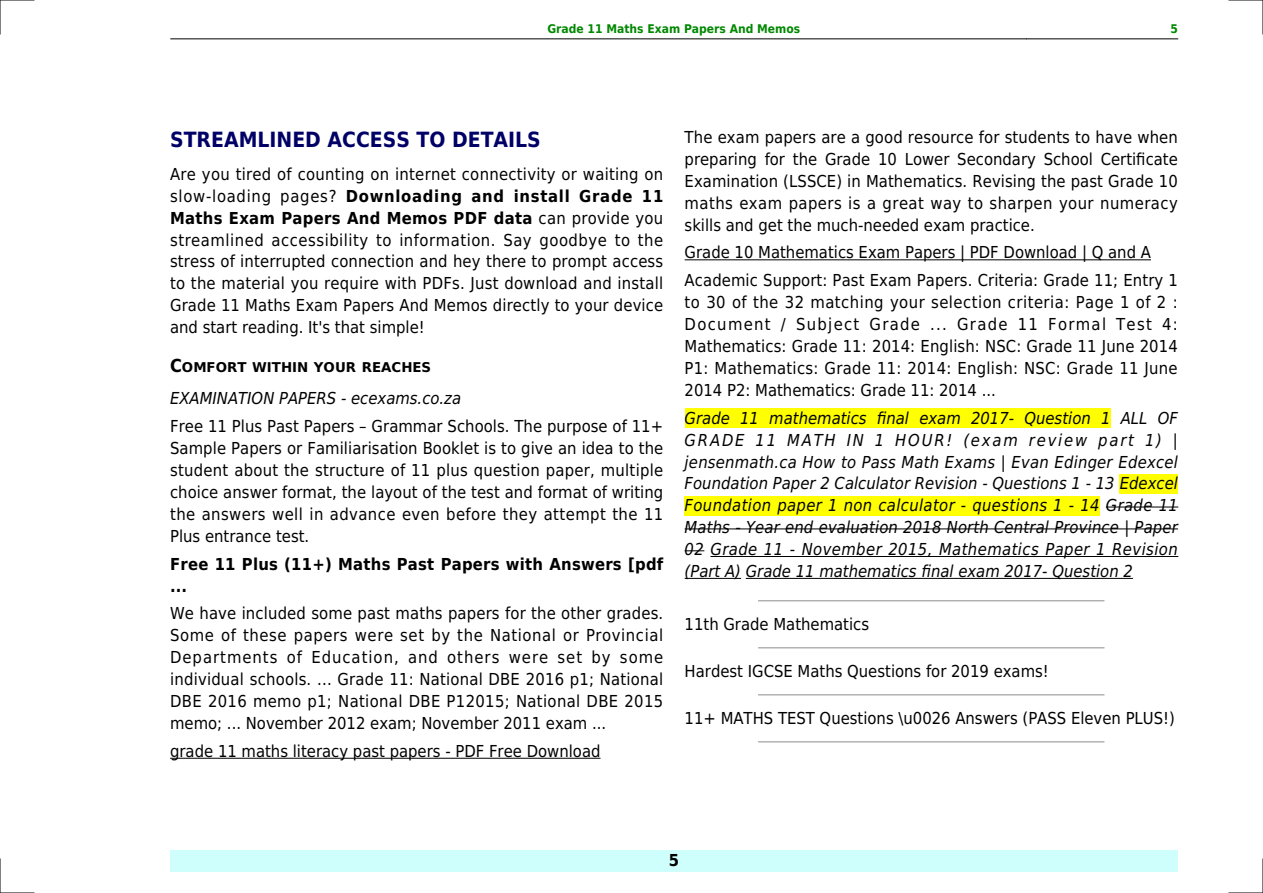
<style>
.page{position:relative;width:1263px;height:893px;background:#fff}
.page>*{position:absolute;margin:0;border:0;box-sizing:border-box;transform-origin:0 0}
.t1{font:700 21px "DejaVu Sans Condensed";color:#006}
.t2{font:16.5px/21.9px "DejaVu Sans Condensed";color:#000;text-align:justify}
.t3{font:italic 16.5px/21.9px "DejaVu Sans Condensed";color:#000;text-align:justify}
.t4{font:700 16.5px/21.9px "DejaVu Sans Condensed";letter-spacing:.015em;color:#000}
.t5{font:700 13.5px "DejaVu Sans Condensed";color:#000;scale:1.1 1}
.t6{font:700 12px "DejaVu Sans Condensed";color:#080}
.s1{font-weight:700}
.s2{font-size:18px}
</style>
<div class="page">
<hr style="left:170px;top:39px;width:151px;height:1px;background:#000">
<hr style="left:321px;top:39px;width:705px;height:1px;background:#000">
<hr style="left:1027px;top:39px;width:151px;height:1px;background:#000">
<div style="left:170px;top:850px;width:1008px;height:22px;background:#cffffc"></div>
<hr style="left:170px;top:758px;width:430px;height:1px;background:#000">
<hr style="left:685px;top:259px;width:466px;height:1px;background:#000">
<div style="left:685px;top:408px;width:425px;height:20px;background:#ff0"></div>
<div style="left:1120px;top:474px;width:58px;height:19px;background:#ff0"></div>
<div style="left:685px;top:496px;width:415px;height:19px;background:#ff0"></div>
<hr style="left:1106px;top:507px;width:72px;height:1px;background:#000">
<hr style="left:685px;top:528px;width:493px;height:1px;background:#000">
<svg style="left:685px;top:550px;width:19px;height:1px"></svg>
<hr style="left:710px;top:556px;width:468px;height:1px;background:#000">
<hr style="left:685px;top:578px;width:56px;height:1px;background:#000">
<hr style="left:746px;top:578px;width:387px;height:1px;background:#000">
<hr style="left:759px;top:600px;width:345px;height:1px;background:#999">
<hr style="left:759px;top:647px;width:345px;height:1px;background:#999">
<hr style="left:759px;top:694px;width:345px;height:1px;background:#999">
<hr style="left:759px;top:741px;width:345px;height:1px;background:#999">
<hr style="left:0;top:0;width:34px;height:1px;background:#000">
<hr style="left:1229px;top:0;width:34px;height:1px;background:#000">
<hr style="left:0;top:892px;width:34px;height:1px;background:#000">
<hr style="left:1229px;top:892px;width:34px;height:1px;background:#000">
<hr style="left:0;top:0;width:1px;height:34px;background:#000">
<hr style="left:0;top:859px;width:1px;height:34px;background:#000">
<hr style="left:1262px;top:0;width:1px;height:34px;background:#000">
<hr style="left:1262px;top:859px;width:1px;height:34px;background:#000">
<p class="t6" style="left:547px;top:21px;width:254px">Grade 11 Maths Exam Papers And Memos</p>
<p class="t6" style="left:1170px;top:21px;width:9px">5</p>
<p class="t1" style="left:170px;top:128px;width:372px">STREAMLINED ACCESS TO DETAILS</p>
<p class="t2" style="left:170px;top:163px;width:495px">Are you tired of counting on internet connectivity or waiting on slow-loading pages? <span class="s1">Downloading and install Grade 11<br>Maths Exam Papers And Memos PDF data</span> can provide you streamlined accessibility to information. Say goodbye to the stress of interrupted connection and hey there to prompt access to the material you require with PDFs. Just download and install Grade 11 Maths Exam Papers And Memos directly to your device and start reading. It's that simple!</p>
<p class="t5" style="left:170px;top:359px;width:239px"><span class="s2">C</span>OMFORT WITHIN YOUR REACHES</p>
<p class="t3" style="left:170px;top:388px;width:293px">EXAMINATION PAPERS - ecexams.co.za</p>
<p class="t2" style="left:170px;top:416px;width:495px">Free 11 Plus Past Papers Grammar Schools. The purpose of 11+ Sample Papers or Familiarisation Booklet is to give an idea to the student about the structure of 11 plus question paper, multiple choice answer format, the layout of the test and format of writing the answers well in advance even before they attempt the 11<br>Plus entrance test.</p>
<p class="t4" style="left:170px;top:553px;width:495px">Free 11 Plus (11+) Maths Past Papers with Answers [pdf ...</p>
<p class="t2" style="left:170px;top:603px;width:495px">We have included some past maths papers for the other grades.<br>Some of these papers were set by the National or Provincial Departments of Education, and others were set by some individual schools. ... Grade 11: National DBE 2016 p1; National DBE 2016 memo p1; National DBE P12015; National DBE 2015 memo; ... November 2012 exam; November 2011 exam ...</p>
<p class="t2" style="left:170px;top:740px;width:432px">grade 11 maths literacy past papers - PDF Free Download</p>
<p class="t2" style="left:685px;top:126px;width:495px">The exam papers are a good resource for students to have when preparing for the Grade 10 Lower Secondary School Certificate Examination (LSSCE) in Mathematics. Revising the past Grade 10 maths exam papers is a great way to sharpen your numeracy skills and get the much-needed exam practice.</p>
<p class="t2" style="left:685px;top:239px;width:495px;line-height:27.9px">Grade 10 Mathematics Exam Papers | PDF Download | Q and A<br>Academic Support: Past Exam Papers. Criteria: Grade 11; Entry 1</p>
<p class="t2" style="left:685px;top:292px;width:495px">to 30 of the 32 matching your selection criteria: Page 1 of 2 :<br>Document / Subject Grade ... Grade 11 Formal Test 4:<br>Mathematics: Grade 11: 2014: English: NSC: Grade 11 June 2014<br>P1: Mathematics: Grade 11: 2014: English: NSC: Grade 11 June 2014 P2: Mathematics: Grade 11: 2014 ...</p>
<p class="t3" style="left:685px;top:407px;width:495px">Grade 11 mathematics final exam 2017- Question 1 ALL OF GRADE 11 MATH IN 1 HOUR! (exam review part 1) | jensenmath.ca How to Pass Math Exams | Evan Edinger Edexcel Foundation Paper 2 Calculator Revision - Questions 1 - 13 Edexcel Foundation paper 1 non calculator - questions 1 - 14 Grade 11<br>Maths - Year end evaluation 2018 North Central Province | Paper 02 Grade 11 - November 2015, Mathematics Paper 1 Revision (Part A) Grade 11 mathematics final exam 2017- Question 2</p>
<p class="t2" style="left:685px;top:613px;width:186px">11th Grade Mathematics</p>
<p class="t2" style="left:685px;top:660px;width:366px">Hardest IGCSE Maths Questions for 2019 exams!</p>
<p class="t2" style="left:685px;top:707px;width:492px">11+ MATHS TEST Questions \u0026 Answers (PASS Eleven PLUS!)</p>
<p class="t4" style="left:669px;top:850px;width:12px">5</p>
</div>
